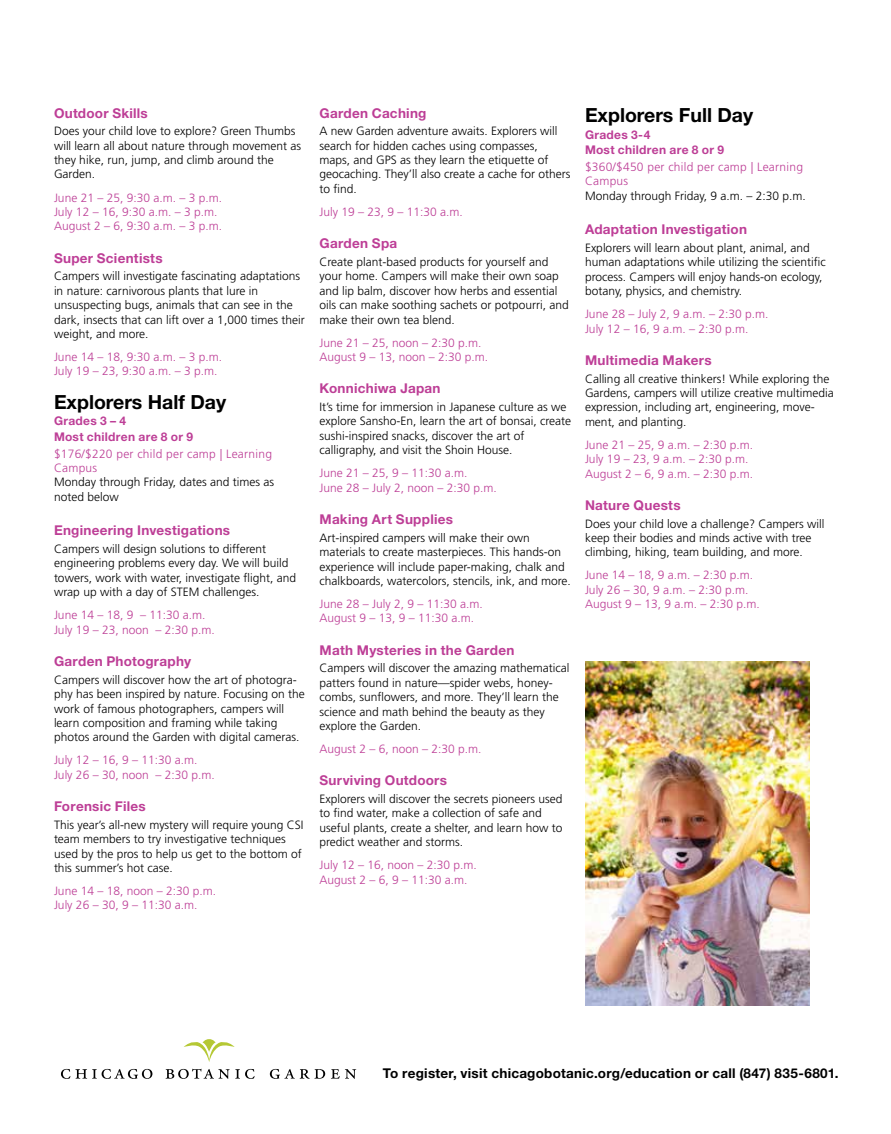
<style>
.page{position:relative;width:891px;height:1134px;background:#fff}
.page>*{position:absolute;margin:0;border:0;box-sizing:border-box;transform-origin:0 0}
.t1{font:700 19.5px "Helvetica Neue LT Std";color:#000}
.t2{font:700 13.5px "Helvetica Neue LT Std";letter-spacing:.02em;color:#bd3e96}
.t3{font:700 13.5px "Helvetica Neue LT Std";letter-spacing:.02em;color:#be3e97}
.t4{font:700 13.5px "Helvetica Neue LT Std";letter-spacing:.02em;color:#000}
.t5{font:300 12px/14.4px "Frutiger LT Std";color:#000}
.t6{font:300 12px/14.4px "Frutiger LT Std";color:#bd3e96}
.t7{font:300 12px/14.4px "Frutiger LT Std";letter-spacing:.02em;color:#bd3e96}
.t8{font:700 12px/15.6px "Helvetica Neue LT Std";letter-spacing:.025em;color:#bd3e96}
.s1{color:#be3e97}
.s2{color:#bd3e96}
</style>
<div class="page">
<svg style="left:61px;top:1069px;width:91px;height:10px"></svg>
<svg style="left:166px;top:1069px;width:89px;height:10px"></svg>
<svg style="left:270px;top:1069px;width:55px;height:10px"></svg>
<svg style="left:331px;top:1069px;width:25px;height:10px"></svg>
<svg style="left:184px;top:1039px;width:51px;height:23px"></svg>
<img style="left:585px;top:662px;width:225px;height:343px">
<p class="t2" style="left:54px;top:104px;width:95px"><span class="s1">Out</span>door Ski<span class="s1">lls</span></p>
<p class="t5" style="left:54px;top:124px;width:249px">Does your child love to explore? Green Thumbs will learn all about nature through movement as they hike, run, jump, and climb around the Garden.</p>
<p class="t6" style="left:54px;top:190px;width:170px">June 21 – 25, 9:30 a.m. – 3 p.m.<br>July 12 – 16, 9:30 a.m. – 3 p.m.<br>August 2 – 6, 9:30 a.m. – 3 p.m.</p>
<p class="t3" style="left:54px;top:250px;width:110px">Super <span class="s2">Scie</span>ntists</p>
<p class="t5" style="left:54px;top:269px;width:252px">Campers will investigate fascinating adaptations in nature: carnivorous plants that lure in unsuspecting bugs, animals that can see in the dark, insects that can lift over a 1,000 times their weight, and more.</p>
<p class="t6" style="left:54px;top:350px;width:170px">June 14 – 18, 9:30 a.m. – 3 p.m.<br>July 19 – 23, 9:30 a.m. – 3 p.m.</p>
<h1 class="t1" style="left:54px;top:390px;width:174px">Explorers Half Day</h1>
<p class="t8" style="left:54px;top:413px;width:141px">Grades 3 – 4<br>Most children are 8 or 9</p>
<p class="t7" style="left:54px;top:446px;width:220px">$176/$220 per child per camp | Learning<br>Campus</p>
<p class="t5" style="left:54px;top:475px;width:222px">Monday through Friday, dates and times as noted below</p>
<p class="t2" style="left:54px;top:522px;width:178px">Engineering Investigations</p>
<p class="t5" style="left:54px;top:542px;width:244px">Campers will design solutions to different engineering problems every day. We will build towers, work with water, investigate flight, and wrap up with a day of STEM challenges.</p>
<p class="t6" style="left:54px;top:608px;width:162px">June 14 – 18, 9 – 11:30 a.m.<br>July 19 – 23, noon – 2:30 p.m.</p>
<p class="t2" style="left:54px;top:653px;width:139px">Garden Photography</p>
<p class="t5" style="left:54px;top:673px;width:252px">Campers will discover how the art of photogra&shy;phy has been inspired by nature. Focusing on the work of famous photographers, campers will learn composition and framing while taking photos around the Garden with digital cameras.</p>
<p class="t6" style="left:54px;top:753px;width:162px">July 12 – 16, 9 – 11:30 a.m.<br>July 26 – 30, noon – 2:30 p.m.</p>
<p class="t2" style="left:54px;top:798px;width:93px">Forensic Files</p>
<p class="t5" style="left:54px;top:818px;width:251px">This year’s all-new mystery will require young CSI team members to try investigative techniques used by the pros to help us get to the bottom of this summer’s hot case.</p>
<p class="t6" style="left:54px;top:884px;width:164px">June 14 – 18, noon – 2:30 p.m.<br>July 26 – 30, 9 – 11:30 a.m.</p>
<p class="t2" style="left:320px;top:104px;width:108px">Garden Caching</p>
<p class="t5" style="left:320px;top:124px;width:253px">A new Garden adventure awaits. Explorers will search for hidden caches using compasses, maps, and GPS as they learn the etiquette of geocaching. They’ll also create a cache for others to find.</p>
<p class="t6" style="left:320px;top:205px;width:145px">July 19 – 23, 9 – 11:30 a.m.</p>
<p class="t3" style="left:320px;top:235px;width:79px">Garde<span class="s2">n Sp</span>a</p>
<p class="t5" style="left:320px;top:255px;width:251px">Create plant-based products for yourself and your home. Campers will make their own soap and lip balm, discover how herbs and essential oils can make soothing sachets or potpourri, and make their own tea blend.</p>
<p class="t6" style="left:320px;top:335px;width:170px">June 21 – 25, noon – 2:30 p.m.<br>August 9 – 13, noon – 2:30 p.m.</p>
<p class="t2" style="left:320px;top:380px;width:123px">Konnichiwa Japan</p>
<p class="t5" style="left:320px;top:400px;width:253px">It’s time for immersion in Japanese culture as we explore Sansho-En, learn the art of bonsai, create sushi-inspired snacks, discover the art of calligraphy, and visit the Shoin House.</p>
<p class="t6" style="left:320px;top:466px;width:179px">June 21 – 25, 9 – 11:30 a.m.<br>June 28 – July 2, noon – 2:30 p.m.</p>
<p class="t2" style="left:320px;top:511px;width:135px">Making Art Supplies</p>
<p class="t5" style="left:320px;top:531px;width:253px">Art-inspired campers will make their own materials to create masterpieces. This hands-on experience will include paper-making, chalk and chalkboards, watercolors, stencils, ink, and more.</p>
<p class="t6" style="left:320px;top:597px;width:165px">June 28 – July 2, 9 – 11:30 a.m.<br>August 9 – 13, 9 – 11:30 a.m.</p>
<p class="t2" style="left:320px;top:642px;width:196px">Math Mysteries in the Garden</p>
<p class="t5" style="left:320px;top:661px;width:251px">Campers will discover the amazing mathematical patters found in nature—spider webs, honey&shy;combs, sunflowers, and more. They’ll learn the science and math behind the beauty as they explore the Garden.</p>
<p class="t6" style="left:320px;top:742px;width:164px"><span class="s1">August 2 – 6</span>, noon – 2:30 p.m.</p>
<p class="t2" style="left:320px;top:772px;width:129px">Surviving Outdoors</p>
<p class="t5" style="left:320px;top:792px;width:244px">Explorers will discover the secrets pioneers used to find water, make a collection of safe and useful plants, create a shelter, and learn how to predict weather and storms.</p>
<p class="t6" style="left:320px;top:858px;width:159px">July 12 – 16, noon – 2:30 p.m.<br>August 2 – 6, 9 – 11:30 a.m.</p>
<h1 class="t1" style="left:585px;top:103px;width:170px">Explorers Full Day</h1>
<p class="t8" style="left:585px;top:126px;width:141px">Grades 3-4<br>Most children are 8 or 9</p>
<p class="t7" style="left:585px;top:160px;width:220px">$360/$450 per child per camp | Learning<br>Campus</p>
<p class="t5" style="left:585px;top:189px;width:222px">Monday through Friday, 9 a.m. – 2:30 p.m.</p>
<p class="t3" style="left:585px;top:221px;width:164px">Adaptati<span class="s2">on Inves</span>tigation</p>
<p class="t5" style="left:585px;top:241px;width:242px">Explorers will learn about plant, animal, and human adaptations while utilizing the scientific process. Campers will enjoy hands-on ecology, botany, physics, and chemistry.</p>
<p class="t6" style="left:585px;top:307px;width:185px">June 28 – July 2, 9 a.m. – 2:30 p.m.<br>July 12 – 16, 9 a.m. – 2:30 p.m.</p>
<p class="t3" style="left:585px;top:352px;width:128px">Multi<span class="s2">media</span> Makers</p>
<p class="t5" style="left:585px;top:371px;width:250px">Calling all creative thinkers! While exploring the Gardens, campers will utilize creative multimedia expression, including art, engineering, move&shy;ment, and planting.</p>
<p class="t6" style="left:585px;top:438px;width:170px">June 21 – 25, 9 a.m. – 2:30 p.m.<br>July 19 – 23, 9 a.m. – 2:30 p.m.<br>August 2 – 6, 9 a.m. – 2:30 p.m.</p>
<p class="t3" style="left:585px;top:497px;width:97px">Nat<span class="s2">ure Q</span>uests</p>
<p class="t5" style="left:585px;top:516px;width:241px">Does your child love a challenge? Campers will keep their bodies and minds active with tree climbing, hiking, team building, and more.</p>
<p class="t6" style="left:585px;top:568px;width:176px">June 14 – 18, 9 a.m. – 2:30 p.m.<br>July 26 – 30, 9 a.m. – 2:30 p.m.<br>August 9 – 13, 9 a.m. – 2:30 p.m.</p>
<p class="t4" style="left:383px;top:1064px;width:457px">To register, visit chicagobotanic.org/education or call (847) 835-6801.</p>
</div>
